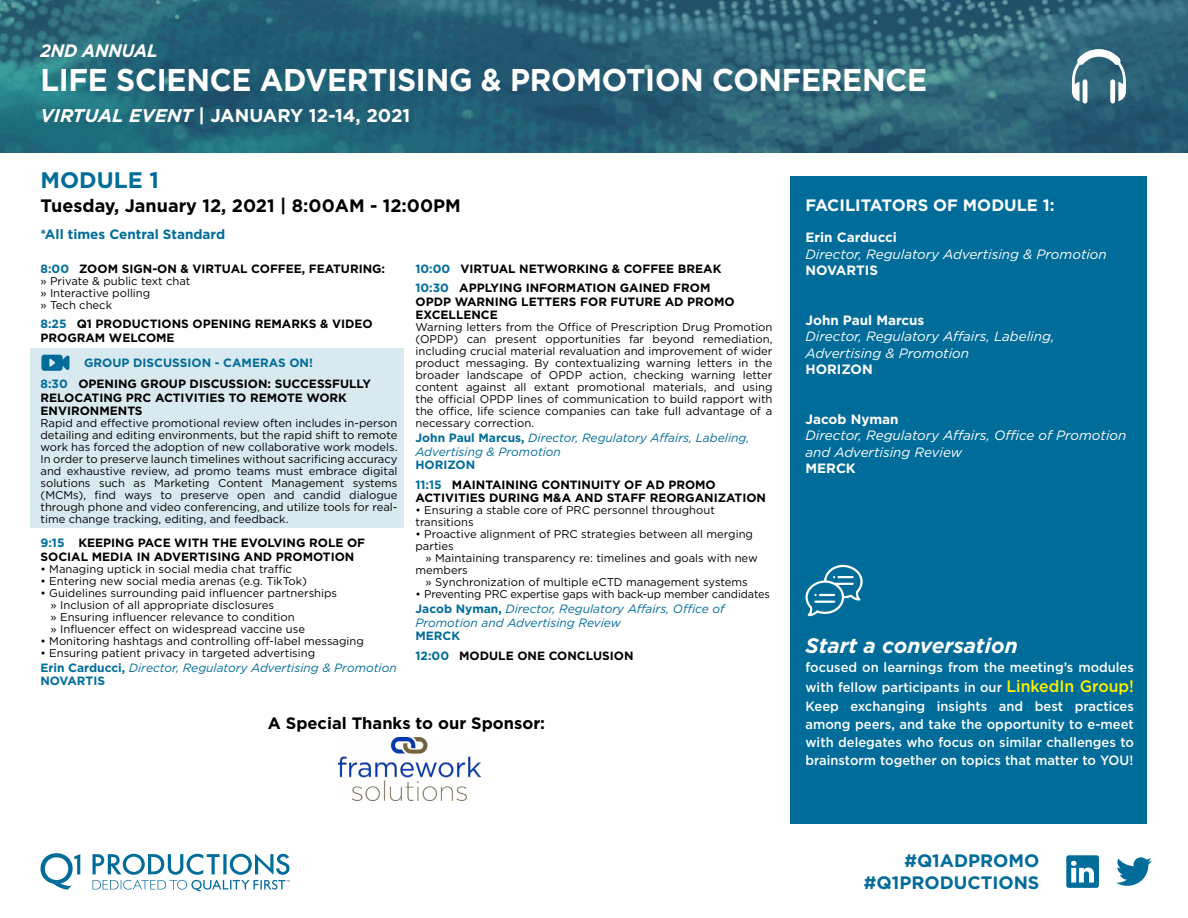
<style>
.page{position:relative;width:1188px;height:918px;background:#fff}
.page>*{position:absolute;margin:0;border:0;box-sizing:border-box;transform-origin:0 0}
.t1{font:700 31.5px "Gotham";letter-spacing:-.01em;color:#fff;scale:.95 1}
.t2{font:700 22.5px "Gotham";color:#006c9a}
.t3{font:italic 700 21px "Gotham";color:#fff}
.t4{font:700 18.45px "Gotham";color:#fff}
.t5{font:700 18px "Gotham";color:#000}
.t6{font:700 18px/21.6px "Gotham";color:#006c9a;text-align:right}
.t7{font:italic 700 18px "Gotham";letter-spacing:-.01em;color:#fff;scale:.95 1}
.t8{font:700 16.5px "Gotham";color:#000}
.t9{font:700 16.5px "Gotham";color:#fff}
.t10{font:500 13.5px/19.5px "Gotham";color:#fff;text-align:justify;scale:.96 1}
.t11{font:italic 13.5px/16.5px "Gotham";color:#fff}
.t12{font:700 13.5px "Gotham";color:#fff}
.t13{font:700 13.5px "Gotham";color:#006c9a}
.t14{font:700 12px/13.5px "Gotham";color:#000}
.t15{font:italic 12px/13.5px "Gotham";color:#006c9a}
.t16{font:700 12px "Gotham";color:#006c9a}
.t17{font:11.25px/12px "Gotham";color:#000}
.s1{font-style:italic}
.s2{color:#006c9a}
.s3{font-weight:700;font-style:normal}
.s4{font-size:16.5px;color:#fff200}
</style>
<div class="page">
<div style="left:30px;top:349px;width:374px;height:179px;background:#d9e9f0"></div>
<img style="left:0;top:0;width:1188px;height:153px">
<div style="left:790px;top:176px;width:358px;height:648px;background:#006c9a"></div>
<svg style="left:40px;top:853px;width:250px;height:38px"></svg>
<svg style="left:1116px;top:857px;width:36px;height:29px"></svg>
<div style="left:1066px;top:855px;width:33px;height:33px;background:#006c9a;border-radius:2px"></div>
<svg style="left:1071px;top:861px;width:23px;height:22px"></svg>
<div style="left:1110px;top:79px;width:5px;height:25px;background:#fff;border-radius:3px"></div>
<svg style="left:1072px;top:49px;width:54px;height:52px"></svg>
<hr style="left:1083px;top:79px;width:4px;height:25px;background:#fff;border-radius:3px">
<img style="left:338px;top:737px;width:143px;height:63px">
<svg style="left:41px;top:355px;width:28px;height:16px"></svg>
<svg style="left:806px;top:565px;width:57px;height:51px"></svg>
<h3 class="t7" style="left:40px;top:39px;width:125px">2ND ANNUAL</h3>
<h1 class="t1" style="left:40px;top:59px;width:935px">LIFE SCIENCE ADVERTISING &amp; PROMOTION CONFERENCE</h1>
<h3 class="t4" style="left:40px;top:103px;width:371px"><span class="s1">VIRTUAL EVENT</span> | JANUARY 12-14, 2021</h3>
<h2 class="t2" style="left:40px;top:165px;width:120px">MODULE 1</h2>
<h3 class="t5" style="left:40px;top:193px;width:422px">Tuesday, January 12, 2021 | 8:00AM - 12:00PM</h3>
<p class="t13" style="left:40px;top:225px;width:186px">*All times Central Standard</p>
<p class="t14" style="left:40px;top:262px;width:346px"><span class="s2">8:00</span> ZOOM SIGN-ON &amp; VIRTUAL COFFEE, FEATURING:</p>
<p class="t17" style="left:40px;top:275px;width:152px">» Private &amp; public text chat » Interactive polling<br>» Tech check</p>
<p class="t14" style="left:40px;top:317px;width:334px"><span class="s2">8:25</span> Q1 PRODUCTIONS OPENING REMARKS &amp; VIDEO<br>PROGRAM WELCOME</p>
<p class="t14" style="left:40px;top:377px;width:332px"><span class="s2">8:30</span> OPENING GROUP DISCUSSION: SUCCESSFULLY<br>RELOCATING PRC ACTIVITIES TO REMOTE WORK<br>ENVIRONMENTS</p>
<p class="t17" style="left:40px;top:417px;width:359px;text-align:justify">Rapid and effective promotional review often includes in-person detailing and editing environments, but the rapid shift to remote work has forced the adoption of new collaborative work models.<br>In order to preserve launch timelines without sacrificing accuracy and exhaustive review, ad promo teams must embrace digital solutions such as Marketing Content Management systems (MCMs), find ways to preserve open and candid dialogue through phone and video conferencing, and utilize tools for real&shy;time change tracking, editing, and feedback.</p>
<p class="t14" style="left:40px;top:536px;width:326px"><span class="s2">9:15</span> KEEPING PACE WITH THE EVOLVING ROLE OF<br>SOCIAL MEDIA IN ADVERTISING AND PROMOTION</p>
<p class="t17" style="left:40px;top:563px;width:253px">• Managing uptick in social media chat traffic</p>
<p class="t17" style="left:40px;top:575px;width:268px">• Entering new social media arenas (e.g. TikTok)</p>
<p class="t17" style="left:51px;top:587px;width:288px;text-indent:-10px">• Guidelines surrounding paid influencer partnerships » Inclusion of all appropriate disclosures<br>» Ensuring influencer relevance to condition<br>» Influencer effect on widespread vaccine use</p>
<p class="t17" style="left:40px;top:635px;width:325px">• Monitoring hashtags and controlling off-label messaging</p>
<p class="t17" style="left:40px;top:647px;width:276px">• Ensuring patient privacy in targeted advertising</p>
<p class="t15" style="left:40px;top:661px;width:358px"><span class="s3">Erin Carducci,</span> Director, Regulatory Advertising &amp; Promotion<br><span class="s3">NOVARTIS</span></p>
<p class="t16" style="left:84px;top:355px;width:230px">GROUP DISCUSSION - CAMERAS ON!</p>
<p class="t14" style="left:415px;top:259px;width:308px;line-height:19.5px"><span class="s2">10:00</span> VIRTUAL NETWORKING &amp; COFFEE BREAK<br><span class="s2">10:30</span> APPLYING INFORMATION GAINED FROM</p>
<p class="t14" style="left:415px;top:295px;width:321px">OPDP WARNING LETTERS FOR FUTURE AD PROMO<br>EXCELLENCE</p>
<p class="t17" style="left:416px;top:321px;width:359px;text-align:justify">Warning letters from the Office of Prescription Drug Promotion (OPDP) can present opportunities far beyond remediation, including crucial material revaluation and improvement of wider product messaging. By contextualizing warning letters in the broader landscape of OPDP action, checking warning letter content against all extant promotional materials, and using the official OPDP lines of communication to build rapport with the office, life science companies can take full advantage of a necessary correction.</p>
<p class="t15" style="left:416px;top:431px;width:336px"><span class="s3">John Paul Marcus,</span> Director, Regulatory Affairs, Labeling,<br>Advertising &amp; Promotion</p>
<p class="t14" style="left:416px;top:455px;width:302px;line-height:19.5px"><span class="s2">HORIZON<br>11:15</span> MAINTAINING CONTINUITY OF AD PROMO</p>
<p class="t14" style="left:415px;top:491px;width:352px">ACTIVITIES DURING M&amp;A AND STAFF REORGANIZATION</p>
<p class="t17" style="left:416px;top:504px;width:301px">• Ensuring a stable core of PRC personnel throughout transitions</p>
<p class="t17" style="left:416px;top:528px;width:339px">• Proactive alignment of PRC strategies between all merging parties</p>
<p class="t17" style="left:416px;top:552px;width:344px;text-indent:10px">» Maintaining transparency re: timelines and goals with new members</p>
<p class="t17" style="left:426px;top:576px;width:324px">» Synchronization of multiple eCTD management systems</p>
<p class="t17" style="left:416px;top:588px;width:356px">• Preventing PRC expertise gaps with back-up member candidates</p>
<p class="t15" style="left:416px;top:602px;width:311px"><span class="s3">Jacob Nyman,</span> Director, Regulatory Affairs, Office of<br>Promotion and Advertising Review</p>
<p class="t14" style="left:416px;top:626px;width:219px;line-height:19.5px"><span class="s2">MERCK<br>12:00</span> MODULE ONE CONCLUSION</p>
<h3 class="t8" style="left:268px;top:712px;width:279px">A Special Thanks to our Sponsor:</h3>
<h3 class="t9" style="left:806px;top:194px;width:251px">FACILITATORS OF MODULE 1:</h3>
<p class="t12" style="left:806px;top:228px;width:93px">Erin Carducci</p>
<p class="t11" style="left:806px;top:245px;width:303px">Director, Regulatory Advertising &amp; Promotion</p>
<p class="t12" style="left:806px;top:261px;width:74px">NOVARTIS</p>
<p class="t12" style="left:806px;top:311px;width:120px">John Paul Marcus</p>
<p class="t11" style="left:806px;top:328px;width:250px">Director, Regulatory Affairs, Labeling,<br>Advertising &amp; Promotion</p>
<p class="t12" style="left:806px;top:360px;width:69px">HORIZON</p>
<p class="t12" style="left:806px;top:410px;width:95px">Jacob Nyman</p>
<p class="t11" style="left:806px;top:427px;width:322px">Director, Regulatory Affairs, Office of Promotion and Advertising Review</p>
<p class="t12" style="left:806px;top:459px;width:52px">MERCK</p>
<h3 class="t3" style="left:806px;top:632px;width:214px">Start a conversation</h3>
<p class="t10" style="left:806px;top:658px;width:344px">focused on learnings from the meeting’s modules with fellow participants in our <span class="s4">LinkedIn Group!<br></span>Keep exchanging insights and best practices</p>
<p class="t10" style="left:806px;top:715px;width:344px;line-height:18px">among peers, and take the opportunity to e-meet with delegates who focus on similar challenges to brainstorm together on topics that matter to YOU!</p>
<h3 class="t6" style="left:864px;top:850px;width:177px">#Q1ADPROMO #Q1PRODUCTIONS</h3>
</div>
